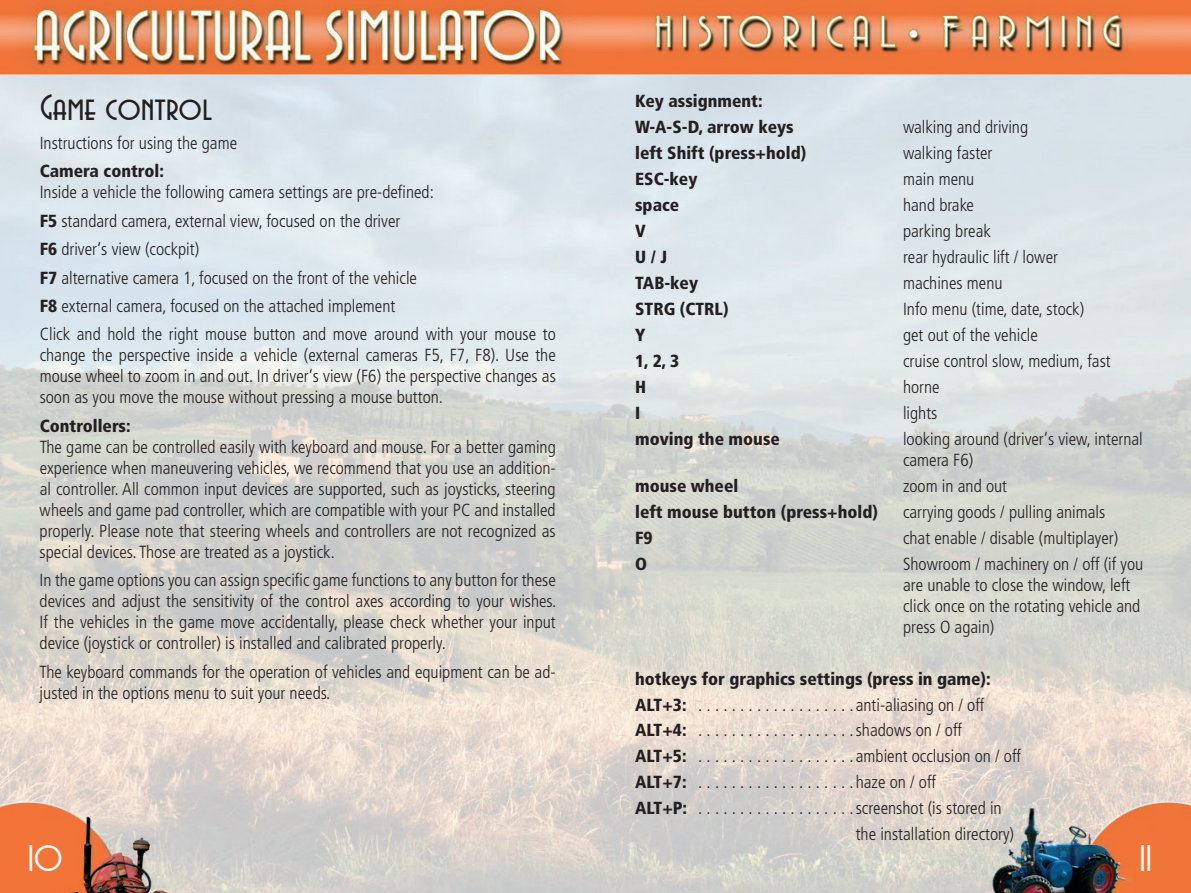
<style>
.page{position:relative;width:1191px;height:893px;background:#fff}
.page>*{position:absolute;margin:0;border:0;box-sizing:border-box;transform-origin:0 0}
.t1{font:38.5px "Avenida Let Plain";color:#231f20}
.t2{font:38.5px "Avenida Let Plain";color:#fff}
.t3{font:300 condensed 17.5px/21px "Frutiger";color:#231f20}
.t4{font:900 condensed 17.5px/25.9px "Frutiger";color:#231f20}
.s1{font-weight:900}
</style>
<div class="page">
<img style="left:0;top:0;width:1191px;height:893px">
<p class="t4" style="left:635px;top:88px;width:160px">Key assignment:<br>W-A-S-D, arrow keys</p>
<h1 class="t1" style="left:40px;top:88px;width:174px">Game control</h1>
<p class="t3" style="left:40px;top:132px;width:199px">Instructions for using the game</p>
<p class="t4" style="left:40px;top:158px;width:126px">Camera control:</p>
<p class="t3" style="left:40px;top:178px;width:517px;line-height:28.3px">Inside a vehicle the following camera settings are pre-defined:<br><span class="s1">F5</span> standard camera, external view, focused on the driver<br><span class="s1">F6</span> driver‘s view (cockpit)<br><span class="s1">F7</span> alternative camera 1, focused on the front of the vehicle<br><span class="s1">F8</span> external camera, focused on the attached implement<br>Click and hold the right mouse button and move around with your mouse to</p>
<p class="t3" style="left:40px;top:345px;width:517px;text-align:justify">change the perspective inside a vehicle (external cameras F5, F7, F8). Use the mouse wheel to zoom in and out. In driver‘s view (F6) the perspective changes as soon as you move the mouse without pressing a mouse button.</p>
<p class="t4" style="left:40px;top:413px;width:92px">Controllers:</p>
<p class="t3" style="left:40px;top:436px;width:517px;text-align:justify">The game can be controlled easily with keyboard and mouse. For a better gaming experience when maneuvering vehicles, we recommend that you use an addition&shy;al controller. All common input devices are supported, such as joysticks, steering wheels and game pad controller, which are compatible with your PC and installed properly. Please note that steering wheels and controllers are not recognized as special devices. Those are treated as a joystick.</p>
<p class="t3" style="left:40px;top:570px;width:517px">In the game options you can assign specific game functions to any button for these devices and adjust the sensitivity of the control axes according to your wishes.<br>If the vehicles in the game move accidentally, please check whether your input device (joystick or controller) is installed and calibrated properly.</p>
<p class="t3" style="left:40px;top:661px;width:517px">The keyboard commands for the operation of vehicles and equipment can be ad&shy;justed in the options menu to suit your needs.</p>
<p class="t3" style="left:903px;top:117px;width:127px">walking and driving</p>
<p class="t4" style="left:635px;top:140px;width:172px">left Shift (press+hold)</p>
<p class="t3" style="left:903px;top:143px;width:91px">walking faster</p>
<p class="t4" style="left:635px;top:166px;width:64px">ESC-key</p>
<p class="t3" style="left:903px;top:169px;width:73px">main menu</p>
<p class="t4" style="left:635px;top:192px;width:46px">space</p>
<p class="t3" style="left:903px;top:195px;width:72px">hand brake</p>
<p class="t4" style="left:635px;top:218px;width:12px">V</p>
<p class="t3" style="left:903px;top:221px;width:89px">parking break</p>
<p class="t4" style="left:635px;top:244px;width:34px">U / J</p>
<p class="t3" style="left:903px;top:247px;width:156px">rear hydraulic lift / lower</p>
<p class="t4" style="left:635px;top:270px;width:64px">TAB-key</p>
<p class="t3" style="left:903px;top:273px;width:101px">machines menu</p>
<p class="t4" style="left:635px;top:296px;width:95px">STRG (CTRL)</p>
<p class="t3" style="left:903px;top:299px;width:183px">Info menu (time, date, stock)</p>
<p class="t4" style="left:635px;top:322px;width:12px">Y</p>
<p class="t3" style="left:903px;top:325px;width:136px">get out of the vehicle</p>
<p class="t4" style="left:635px;top:348px;width:46px">1, 2, 3</p>
<p class="t3" style="left:903px;top:351px;width:209px">cruise control slow, medium, fast</p>
<p class="t4" style="left:635px;top:374px;width:13px">H</p>
<p class="t3" style="left:903px;top:377px;width:38px">horne</p>
<p class="t4" style="left:635px;top:400px;width:7px">I</p>
<p class="t3" style="left:903px;top:403px;width:36px">lights</p>
<p class="t4" style="left:635px;top:426px;width:146px">moving the mouse</p>
<p class="t3" style="left:903px;top:428px;width:241px">looking around (driver‘s view, internal camera F6)</p>
<p class="t4" style="left:635px;top:473px;width:105px">mouse wheel</p>
<p class="t3" style="left:903px;top:475px;width:106px">zoom in and out</p>
<p class="t4" style="left:635px;top:499px;width:244px">left mouse button (press+hold)</p>
<p class="t3" style="left:903px;top:501px;width:204px">carrying goods / pulling animals</p>
<p class="t4" style="left:635px;top:525px;width:19px">F9</p>
<p class="t3" style="left:903px;top:527px;width:217px">chat enable / disable (multiplayer)</p>
<p class="t4" style="left:635px;top:551px;width:13px">O</p>
<p class="t3" style="left:903px;top:553px;width:242px">Showroom / machinery on / off (if you are unable to close the window, left click once on the rotating vehicle and press O again)</p>
<p class="t4" style="left:635px;top:665px;width:357px">hotkeys for graphics settings (press in game):</p>
<p class="t3" style="left:635px;top:694px;width:351px"><span class="s1">ALT+3:</span> . . . . . . . . . . . . . . . . . . anti-aliasing on / off</p>
<p class="t3" style="left:635px;top:720px;width:328px"><span class="s1">ALT+4:</span> . . . . . . . . . . . . . . . . . . shadows on / off</p>
<p class="t3" style="left:635px;top:746px;width:387px"><span class="s1">ALT+5:</span> . . . . . . . . . . . . . . . . . . ambient occlusion on / off</p>
<p class="t3" style="left:635px;top:772px;width:302px"><span class="s1">ALT+7:</span> . . . . . . . . . . . . . . . . . . haze on / off</p>
<p class="t3" style="left:635px;top:798px;width:368px"><span class="s1">ALT+P:</span> . . . . . . . . . . . . . . . . . . screenshot (is stored in</p>
<p class="t3" style="left:855px;top:824px;width:160px">the installation directory)</p>
<h1 class="t2" style="left:28px;top:839px;width:37px">10</h1>
<h1 class="t2" style="left:1139px;top:839px;width:14px">11</h1>
</div>
